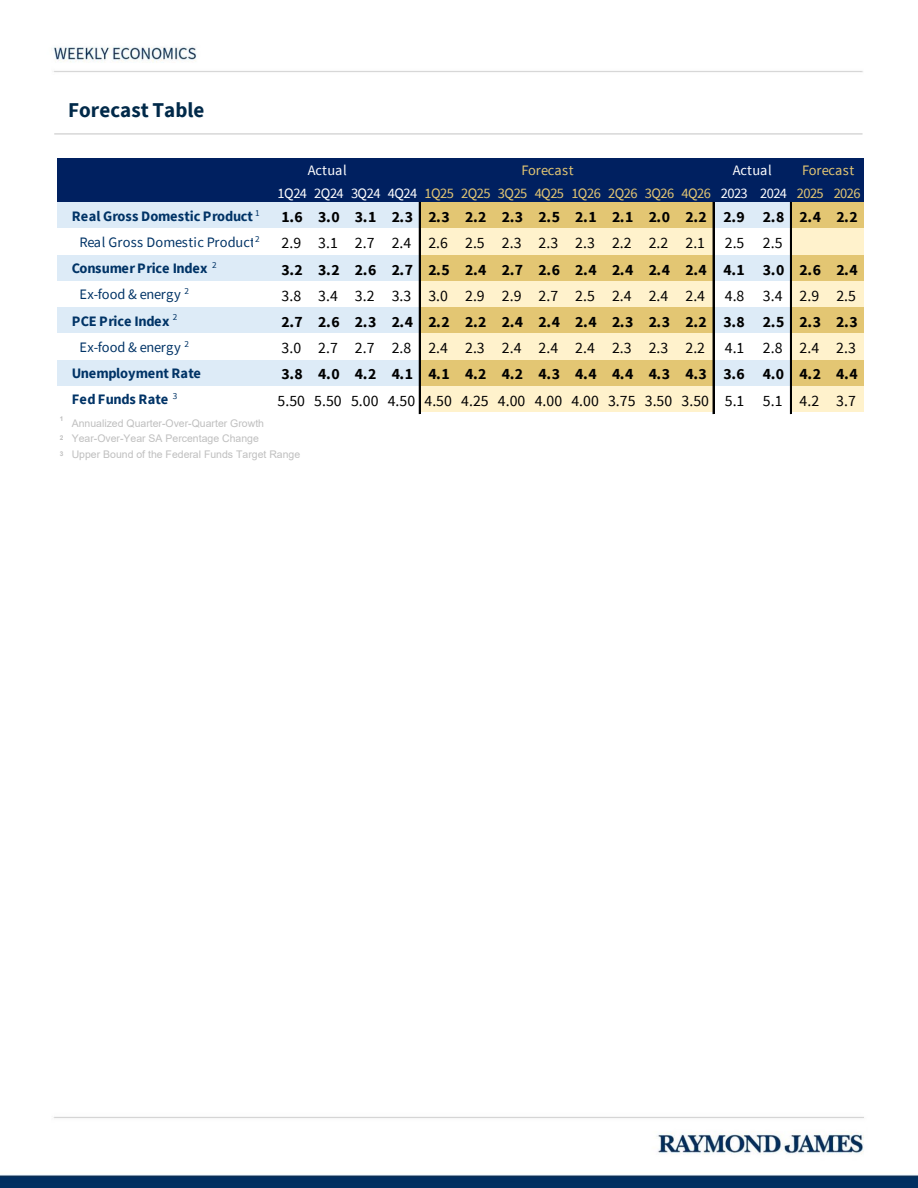
<style>
.page{position:relative;width:918px;height:1188px;background:#fff}
.page>*{position:absolute;margin:0;border:0;box-sizing:border-box;transform-origin:0 0}
.t1{font:700 21px "Source Sans Pro";color:#002949}
.t2{font:15.75px "Source Sans Pro";letter-spacing:.005em;color:#000}
.t3{font:700 15.75px "Source Sans Pro";color:#000}
.t4{font:700 14.4px "Source Sans Pro";letter-spacing:-.01em;color:#036}
.t5{font:14.4px "Source Sans Pro";letter-spacing:-.04em;color:#e3c673}
.t6{font:14.4px "Source Sans Pro";letter-spacing:.005em;color:#036}
.t7{font:14.4px "Source Sans Pro";letter-spacing:.005em;color:#e3c673}
.t8{font:700 14.4px "Source Sans Pro";letter-spacing:.02em;color:#036}
.t9{font:14.4px "Source Sans Pro";color:#fff}
.t10{font:10.5px/15.8px "Arial";color:#bfbfbf}
.t11{font:700 6.6px "Arial";color:#bfbfbf}
.s1{color:#fff}
</style>
<div class="page">
<img style="left:0;top:47px;width:918px;height:1141px">
<hr style="left:54px;top:134px;width:809px;height:1px;background:#c4c4c4">
<div style="left:57px;top:158px;width:808px;height:46px;background:#002060"></div>
<hr style="left:864px;top:158px;width:1px;height:46px;background:#fff">
<div style="left:57px;top:202px;width:364px;height:28px;background:#ddebf7"></div>
<div style="left:419px;top:202px;width:295px;height:28px;background:#e3c673"></div>
<div style="left:713px;top:202px;width:79px;height:28px;background:#ddebf7"></div>
<div style="left:790px;top:202px;width:75px;height:28px;background:#e3c673"></div>
<div style="left:57px;top:229px;width:364px;height:27px;background:#fff"></div>
<div style="left:419px;top:229px;width:295px;height:27px;background:#fff2cc"></div>
<div style="left:713px;top:229px;width:79px;height:27px;background:#fff"></div>
<div style="left:790px;top:229px;width:75px;height:27px;background:#fff2cc"></div>
<div style="left:57px;top:255px;width:364px;height:27px;background:#ddebf7"></div>
<div style="left:419px;top:255px;width:295px;height:27px;background:#e3c673"></div>
<div style="left:713px;top:255px;width:79px;height:27px;background:#ddebf7"></div>
<div style="left:790px;top:255px;width:75px;height:27px;background:#e3c673"></div>
<div style="left:57px;top:281px;width:364px;height:28px;background:#fff"></div>
<div style="left:419px;top:281px;width:295px;height:28px;background:#fff2cc"></div>
<div style="left:713px;top:281px;width:79px;height:28px;background:#fff"></div>
<div style="left:790px;top:281px;width:75px;height:28px;background:#fff2cc"></div>
<div style="left:57px;top:307px;width:364px;height:28px;background:#ddebf7"></div>
<div style="left:419px;top:307px;width:295px;height:28px;background:#e3c673"></div>
<div style="left:713px;top:307px;width:79px;height:28px;background:#ddebf7"></div>
<div style="left:790px;top:307px;width:75px;height:28px;background:#e3c673"></div>
<div style="left:57px;top:334px;width:364px;height:27px;background:#fff"></div>
<div style="left:419px;top:334px;width:295px;height:27px;background:#fff2cc"></div>
<div style="left:713px;top:334px;width:79px;height:27px;background:#fff"></div>
<div style="left:790px;top:334px;width:75px;height:27px;background:#fff2cc"></div>
<div style="left:57px;top:360px;width:364px;height:27px;background:#ddebf7"></div>
<div style="left:419px;top:360px;width:295px;height:27px;background:#e3c673"></div>
<div style="left:713px;top:360px;width:79px;height:27px;background:#ddebf7"></div>
<div style="left:790px;top:360px;width:75px;height:27px;background:#e3c673"></div>
<div style="left:57px;top:386px;width:364px;height:28px;background:#fff"></div>
<div style="left:419px;top:386px;width:295px;height:28px;background:#fff2cc"></div>
<div style="left:713px;top:386px;width:79px;height:28px;background:#fff"></div>
<div style="left:790px;top:386px;width:75px;height:28px;background:#fff2cc"></div>
<svg style="left:864px;top:202px;width:1px;height:210px"></svg>
<div style="left:57px;top:412px;width:808px;height:37px;background:#fff"></div>
<div style="left:57px;top:448px;width:20px;height:17px;background:#fff"></div>
<div style="left:170px;top:448px;width:695px;height:17px;background:#fff"></div>
<hr style="left:57px;top:463px;width:808px;height:2px;background:#fff">
<hr style="left:419px;top:202px;width:2px;height:212px;background:#000">
<hr style="left:713px;top:202px;width:1px;height:212px;background:#000">
<hr style="left:790px;top:202px;width:2px;height:212px;background:#000">
<p class="t1" style="left:68px;top:96px;width:138px">Forecast Table</p>
<p class="t9" style="left:308px;top:161px;width:41px">Actual</p>
<p class="t7" style="left:522px;top:161px;width:54px">Forecast</p>
<p class="t9" style="left:733px;top:161px;width:41px">Actual</p>
<p class="t7" style="left:802px;top:161px;width:54px">Forecast</p>
<p class="t5" style="left:278px;top:185px;width:584px"><span class="s1">1Q24 2Q24 3Q24 4Q24</span> 1Q25 2Q25 3Q25 4Q25 1Q26 2Q26 3Q26 4Q26 <span class="s1">2023 2024</span> 2025 2026</p>
<p class="t4" style="left:72px;top:206px;width:190px">Real Gross Domestic Product <sup>1</sup></p>
<p class="t3" style="left:282px;top:206px;width:578px">1.6 3.0 3.1 2.3 2.3 2.2 2.3 2.5 2.1 2.1 2.0 2.2 2.9 2.8 2.4 2.2</p>
<p class="t6" style="left:80px;top:233px;width:182px">Real Gross Domestic Product<sup>2</sup></p>
<p class="t2" style="left:282px;top:233px;width:425px">2.9 3.1 2.7 2.4 2.6 2.5 2.3 2.3 2.3 2.2 2.2 2.1</p>
<p class="t2" style="left:725px;top:233px;width:59px">2.5 2.5</p>
<p class="t4" style="left:72px;top:259px;width:146px">Consumer Price Index <sup>2</sup></p>
<p class="t3" style="left:282px;top:259px;width:578px">3.2 3.2 2.6 2.7 2.5 2.4 2.7 2.6 2.4 2.4 2.4 2.4 4.1 3.0 2.6 2.4</p>
<p class="t6" style="left:80px;top:286px;width:111px">Ex-food &amp; energy <sup>2</sup></p>
<p class="t2" style="left:282px;top:286px;width:425px">3.8 3.4 3.2 3.3 3.0 2.9 2.9 2.7 2.5 2.4 2.4 2.4</p>
<p class="t2" style="left:725px;top:286px;width:133px">4.8 3.4 2.9 2.5</p>
<p class="t4" style="left:72px;top:311px;width:107px">PCE Price Index <sup>2</sup></p>
<p class="t3" style="left:282px;top:311px;width:578px">2.7 2.6 2.3 2.4 2.2 2.2 2.4 2.4 2.4 2.3 2.3 2.2 3.8 2.5 2.3 2.3</p>
<p class="t6" style="left:80px;top:338px;width:111px">Ex-food &amp; energy <sup>2</sup></p>
<p class="t2" style="left:282px;top:338px;width:425px">3.0 2.7 2.7 2.8 2.4 2.3 2.4 2.4 2.4 2.3 2.3 2.2</p>
<p class="t2" style="left:725px;top:338px;width:133px">4.1 2.8 2.4 2.3</p>
<p class="t4" style="left:72px;top:364px;width:131px">Unemployment Rate</p>
<p class="t3" style="left:282px;top:364px;width:578px">3.8 4.0 4.2 4.1 4.1 4.2 4.2 4.3 4.4 4.4 4.3 4.3 3.6 4.0 4.2 4.4</p>
<p class="t8" style="left:72px;top:390px;width:107px">Fed Funds Rate <sup>3</sup></p>
<p class="t2" style="left:278px;top:390px;width:580px">5.50 5.50 5.00 4.50 4.50 4.25 4.00 4.00 4.00 3.75 3.50 3.50 5.1 5.1 4.2 3.7</p>
<p class="t11" style="left:60px;top:414px;width:5px">1</p>
<p class="t10" style="left:60px;top:415px;width:242px;text-indent:12px">Annualized Quarter-Over-Quarter Growth<br><sup>2</sup> Year-Over-Year SA Percentage Change<br><sup>3</sup> Upper Bound of the Federal Funds Target Range</p>
</div>
